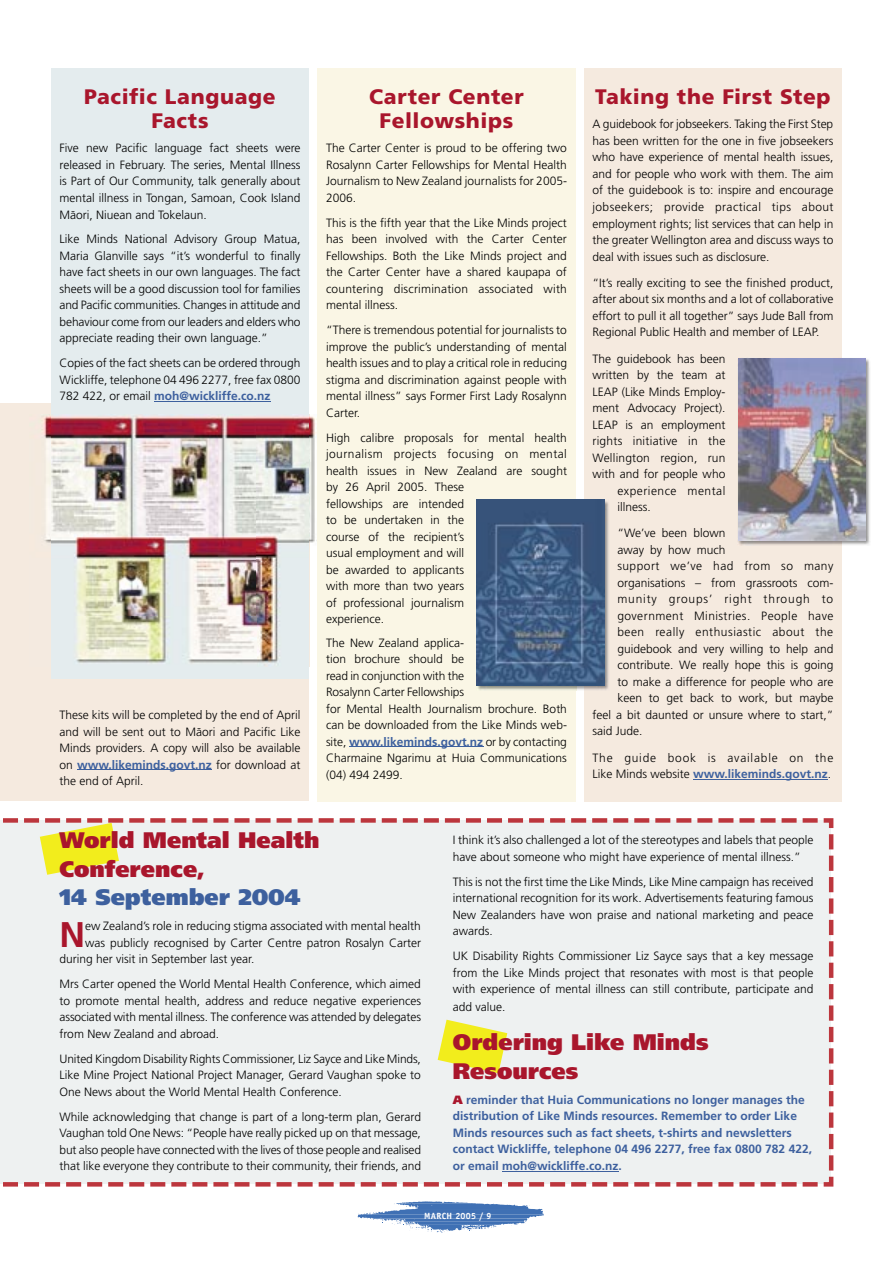
<style>
.page{position:relative;width:893px;height:1263px;background:#fff}
.page>*{position:absolute;margin:0;border:0;box-sizing:border-box;transform-origin:0 0}
.t1{font:700 35.7px "Maori Frutiger";color:#a9162c}
.t2{font:900 22.5px/28.5px "Maori Frutiger";color:#a9162c}
.t3{font:900 22.5px "Maori Frutiger";color:#3d609e}
.t4{font:900 21px/24px "Maori Frutiger";letter-spacing:.03em;color:#a9162c;text-align:center}
.t5{font:300 12px/16.5px "Maori Frutiger";color:#000;text-align:justify}
.t6{font:700 12px/16.5px "Maori Frutiger";color:#3d609e}
.t7{font:300 12px/16.5px "Maori Frutiger";letter-spacing:.065em;color:#000}
.t8{font:300 12px "Maori Frutiger";letter-spacing:.04em;color:#000}
.t9{font:300 12px "Maori Frutiger";letter-spacing:.035em;color:#000}
.t10{font:300 12px "Maori Frutiger";letter-spacing:.045em;color:#000}
.t11{font:300 12px "Maori Frutiger";letter-spacing:.07em;color:#000}
.t12{font:300 12px "Maori Frutiger";letter-spacing:.02em;color:#000}
.t13{font:700 9px "Officina Sans";letter-spacing:.03em;color:#fff}
.s1{font-weight:700;color:#3d609e}
.s2{font-weight:900;color:#a9162c}
</style>
<div class="page">
<svg style="left:357px;top:1201px;width:187px;height:32px"></svg>
<div style="left:0;top:403px;width:309px;height:397px;background:#f5eadf"></div>
<div style="left:317px;top:68px;width:259px;height:733px;background:#faf6e5"></div>
<div style="left:585px;top:68px;width:257px;height:733px;background:#f5eadf"></div>
<div style="left:51px;top:68px;width:257px;height:610px;background:#e4ecee"></div>
<div style="left:0;top:818px;width:833px;height:368px;background:#eef1f1"></div>
<svg style="left:438px;top:1020px;width:69px;height:53px"></svg>
<svg style="left:0;top:818px;width:818px;height:57px"></svg>
<hr style="left:502px;top:1171px;width:116px;height:1px;background:#3d609e">
<hr style="left:154px;top:401px;width:116px;height:1px;background:#3d609e">
<hr style="left:349px;top:747px;width:134px;height:1px;background:#3d609e">
<hr style="left:693px;top:779px;width:135px;height:1px;background:#3d609e">
<hr style="left:77px;top:770px;width:135px;height:1px;background:#3d609e">
<img style="left:476px;top:499px;width:133px;height:191px">
<img style="left:477px;top:500px;width:128px;height:185px">
<img style="left:737px;top:359px;width:133px;height:187px">
<img style="left:738px;top:358px;width:128px;height:183px">
<img style="left:42px;top:415px;width:275px;height:251px">
<h3 class="t4" style="left:84px;top:84px;width:193px">Pacific Language<br>Facts</h3>
<p class="t5" style="left:60px;top:140px;width:242px">Five new Pacific language fact sheets were released in February. The series, Mental Illness is Part of Our Community, talk generally about mental illness in Tongan, Samoan, Cook Island Mäori, Niuean and Tokelaun.</p>
<p class="t5" style="left:60px;top:231px;width:243px">Like Minds National Advisory Group Matua, Maria Glanville says “it’s wonderful to finally have fact sheets in our own languages. The fact sheets will be a good discussion tool for families and Pacific communities. Changes in attitude and behaviour come from our leaders and elders who appreciate reading their own language.”</p>
<p class="t5" style="left:60px;top:355px;width:242px">Copies of the fact sheets can be ordered through Wickliffe, telephone 04 496 2277, free fax 0800<br>782 422, or email <span class="s1">moh@wickliffe.co.nz</span></p>
<p class="t5" style="left:60px;top:707px;width:242px">These kits will be completed by the end of April and will be sent out to Mäori and Pacific Like Minds providers. A copy will also be available on <span class="s1">www.likeminds.govt.nz</span> for download at the end of April.</p>
<h3 class="t4" style="left:369px;top:84px;width:156px">Carter Center<br>Fellowships</h3>
<p class="t5" style="left:326px;top:140px;width:242px">The Carter Center is proud to be offering two Rosalynn Carter Fellowships for Mental Health Journalism to New Zealand journalists for 2005- 2006.</p>
<p class="t5" style="left:326px;top:215px;width:242px">This is the fifth year that the Like Minds project has been involved with the Carter Center Fellowships. Both the Like Minds project and the Carter Center have a shared kaupapa of countering discrimination associated with mental illness.</p>
<p class="t5" style="left:326px;top:322px;width:243px">“There is tremendous potential for journalists to improve the public’s understanding of mental health issues and to play a critical role in reducing stigma and discrimination against people with mental illness” says Former First Lady Rosalynn Carter.</p>
<p class="t5" style="left:326px;top:429px;width:242px;text-align:left">High calibre proposals for mental health journalism projects focusing on mental health issues in New Zealand are sought by 26 April 2005. These<br>fellowships are intended<br>to be undertaken in the<br>course of the recipient’s<br>usual employment and will<br>be awarded to applicants<br>with more than two years<br>of professional journalism<br>experience.</p>
<p class="t5" style="left:326px;top:634px;width:242px;text-align:left">The New Zealand applica-<br>tion brochure should be<br>read in conjunction with the<br>Rosalynn Carter Fellowships<br>for Mental Health Journalism brochure. Both can be downloaded from the Like Minds web&shy;site, <span class="s1">www.likeminds.govt.nz</span> or by contacting<br>Charmaine Ngarimu at Huia Communications (04) 494 2499.</p>
<h3 class="t4" style="left:595px;top:84px;width:237px">Taking the First Step</h3>
<p class="t5" style="left:592px;top:116px;width:243px">A guidebook for jobseekers. Taking the First Step has been written for the one in five jobseekers who have experience of mental health issues, and for people who work with them. The aim of the guidebook is to: inspire and encourage jobseekers; provide practical tips about employment rights; list services that can help in the greater Wellington area and discuss ways to deal with issues such as disclosure.</p>
<p class="t5" style="left:592px;top:274px;width:242px">“It’s really exciting to see the finished product, after about six months and a lot of collaborative effort to pull it all together” says Jude Ball from Regional Public Health and member of LEAP.</p>
<p class="t5" style="left:592px;top:350px;width:134px">The guidebook has been</p>
<p class="t5" style="left:592px;top:367px;width:134px">written by the team at</p>
<p class="t5" style="left:592px;top:383px;width:134px">LEAP (Like Minds Employ-</p>
<p class="t5" style="left:592px;top:400px;width:134px">ment Advocacy Project).</p>
<p class="t5" style="left:592px;top:416px;width:134px">LEAP is an employment</p>
<p class="t12" style="left:592px;top:434px;width:134px">rights initiative in the</p>
<p class="t5" style="left:592px;top:449px;width:134px">Wellington region, run</p>
<p class="t5" style="left:592px;top:466px;width:134px">with and for people who</p>
<p class="t8" style="left:617px;top:484px;width:110px">experience mental</p>
<p class="t5" style="left:617px;top:499px;width:35px">illness.</p>
<p class="t5" style="left:617px;top:525px;width:109px">“We’ve been blown</p>
<p class="t5" style="left:617px;top:541px;width:110px">away by how much</p>
<p class="t8" style="left:617px;top:559px;width:218px">support we’ve had from so many</p>
<p class="t5" style="left:617px;top:574px;width:218px">organisations – from grassroots com-</p>
<p class="t11" style="left:617px;top:592px;width:217px">munity groups’ right through to</p>
<p class="t9" style="left:617px;top:609px;width:218px">government Ministries. People have</p>
<p class="t10" style="left:617px;top:625px;width:217px">been really enthusiastic about the</p>
<p class="t5" style="left:617px;top:640px;width:218px">guidebook and very willing to help and</p>
<p class="t5" style="left:617px;top:657px;width:218px">contribute. We really hope this is going</p>
<p class="t5" style="left:617px;top:673px;width:218px">to make a difference for people who are</p>
<p class="t5" style="left:617px;top:690px;width:218px">keen to get back to work, but maybe</p>
<p class="t5" style="left:592px;top:706px;width:242px">feel a bit daunted or unsure where to start,”</p>
<p class="t5" style="left:592px;top:723px;width:52px">said Jude.</p>
<p class="t7" style="left:592px;top:749px;width:242px">The guide book is available on the<br>Like Minds website <span class="s1">www.likeminds.govt.nz</span>.</p>
<h2 class="t2" style="left:60px;top:826px;width:262px">World Mental Health<br>Conference,</h2>
<h2 class="t3" style="left:60px;top:883px;width:243px">14 September 2004</h2>
<h1 class="t1" style="left:60px;top:913px;width:27px">N</h1>
<p class="t5" style="left:85px;top:918px;width:337px">ew Zealand’s role in reducing stigma associated with mental health</p>
<p class="t5" style="left:85px;top:934px;width:337px">was publicly recognised by Carter Centre patron Rosalyn Carter</p>
<p class="t5" style="left:60px;top:951px;width:196px">during her visit in September last year.</p>
<p class="t5" style="left:60px;top:976px;width:363px">Mrs Carter opened the World Mental Health Conference, which aimed to promote mental health, address and reduce negative experiences associated with mental illness. The conference was attended by delegates from New Zealand and abroad.</p>
<p class="t5" style="left:60px;top:1050px;width:363px">United Kingdom Disability Rights Commissioner, Liz Sayce and Like Minds, Like Mine Project National Project Manager, Gerard Vaughan spoke to One News about the World Mental Health Conference.</p>
<p class="t5" style="left:60px;top:1108px;width:363px">While acknowledging that change is part of a long-term plan, Gerard Vaughan told One News: “People have really picked up on that message, but also people have connected with the lives of those people and realised that like everyone they contribute to their community, their friends, and</p>
<p class="t5" style="left:453px;top:832px;width:362px">I think it’s also challenged a lot of the stereotypes and labels that people have about someone who might have experience of mental illness.”</p>
<p class="t5" style="left:453px;top:873px;width:362px">This is not the first time the Like Minds, Like Mine campaign has received international recognition for its work. Advertisements featuring famous New Zealanders have won praise and national marketing and peace awards.</p>
<p class="t5" style="left:453px;top:948px;width:362px">UK Disability Rights Commissioner Liz Sayce says that a key message from the Like Minds project that resonates with most is that people with experience of mental illness can still contribute, participate and</p>
<p class="t5" style="left:453px;top:999px;width:54px">add value.</p>
<h2 class="t2" style="left:453px;top:1028px;width:257px">Ordering Like Minds<br>Resources</h2>
<p class="t6" style="left:453px;top:1091px;width:361px"><span class="s2">A</span> reminder that Huia Communications no longer manages the distribution of Like Minds resources. Remember to order Like Minds resources such as fact sheets, t-shirts and newsletters contact Wickliffe, telephone 04 496 2277, free fax 0800 782 422, or email moh@wickliffe.co.nz.</p>
<p class="t13" style="left:424px;top:1210px;width:69px">MARCH 2005 / 9</p>
</div>
